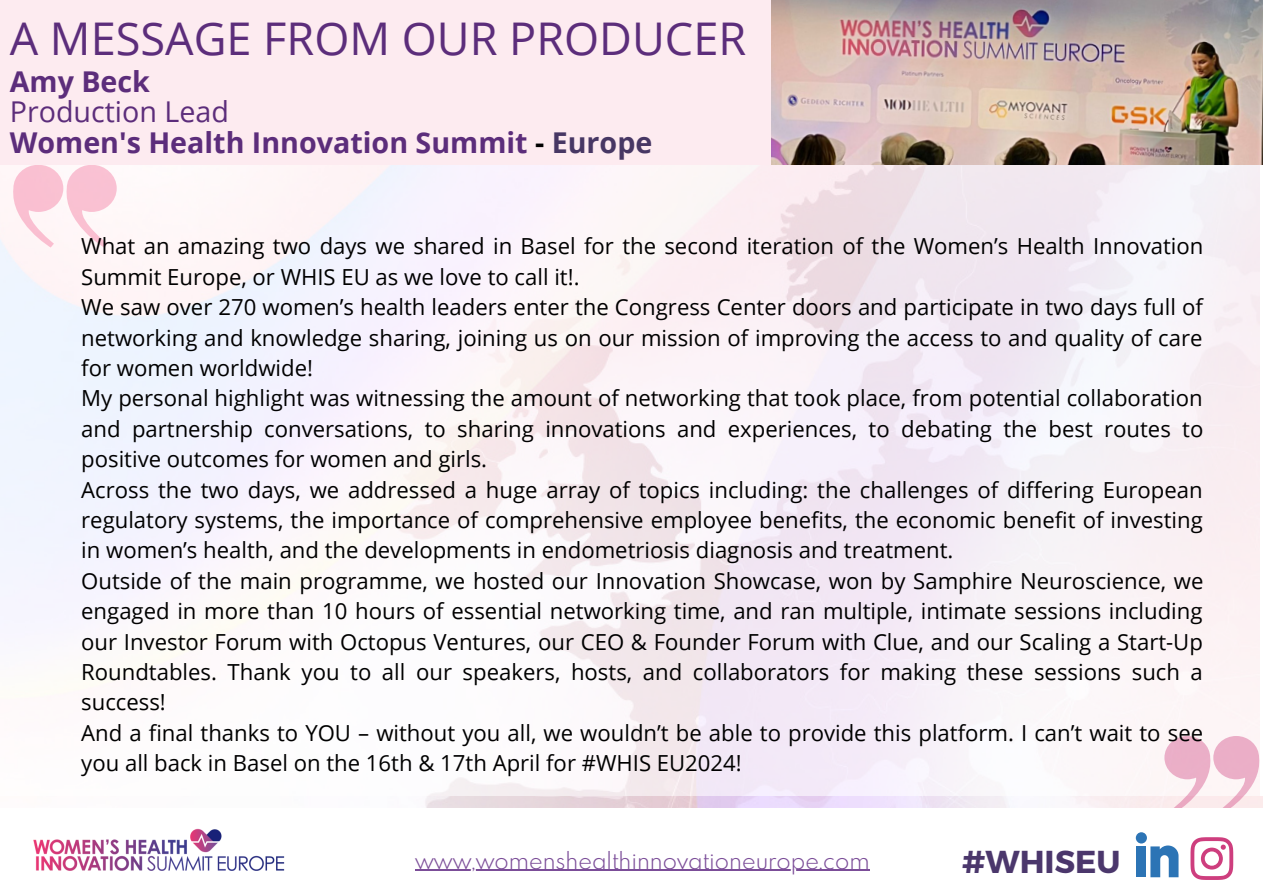
<style>
.page{position:relative;width:1263px;height:894px;background:#fff}
.page>*{position:absolute;margin:0;border:0;box-sizing:border-box;transform-origin:0 0}
.t1{font:45px "Open Sans";color:#5c2d7b}
.t2{font:700 31.65px "Montserrat";color:#4b376c}
.t3{font:700 28.65px "Open Sans";color:#5c2d7b}
.t4{font:28.65px "Open Sans";color:#5c2d7b}
.t5{font:22.05px/30.3px "Open Sans";color:#000;text-align:justify}
.t6{font:300 21px "Spartan MB";color:#7b4d98}
.s1{color:#000}
.s2{color:#473764}
</style>
<div class="page">
<img style="left:0;top:164px;width:1260px;height:643px">
<svg style="left:1164px;top:735px;width:96px;height:72px"></svg>
<svg style="left:13px;top:165px;width:104px;height:82px"></svg>
<img style="left:771px;top:0;width:491px;height:164px">
<div style="left:0;top:0;width:771px;height:164px;background:#fdebf0"></div>
<img style="left:33px;top:828px;width:252px;height:43px">
<hr style="left:415px;top:869px;width:455px;height:1px;background:#7b4d98">
<div style="left:1136px;top:846px;width:10px;height:31px;background:#2c74b5"></div>
<div style="left:1136px;top:832px;width:11px;height:11px;background:#2c74b5;border-radius:50%"></div>
<svg style="left:1150px;top:845px;width:28px;height:32px"></svg>
<svg style="left:1190px;top:837px;width:43px;height:42px"></svg>
<p class="t1" style="left:10px;top:7px;width:738px">A MESSAGE FROM OUR PRODUCER</p>
<p class="t3" style="left:10px;top:61px;width:142px">Amy Beck</p>
<p class="t4" style="left:10px;top:92px;width:221px">Production Lead</p>
<p class="t3" style="left:10px;top:122px;width:644px">Women's Health Innovation Summit <span class="s1">-</span> <span class="s2">Europe</span></p>
<p class="t5" style="left:81px;top:231px;width:1124px">What an amazing two days we shared in Basel for the second iteration of the Women’s Health Innovation<br>Summit Europe, or WHIS EU as we love to call it!.</p>
<p class="t5" style="left:81px;top:291px;width:1123px">We saw over 270 women’s health leaders enter the Congress Center doors and participate in two days full of networking and knowledge sharing, joining us on our mission of improving the access to and quality of care for women worldwide!</p>
<p class="t5" style="left:81px;top:382px;width:1124px">My personal highlight was witnessing the amount of networking that took place, from potential collaboration and partnership conversations, to sharing innovations and experiences, to debating the best routes to positive outcomes for women and girls.</p>
<p class="t5" style="left:81px;top:474px;width:1123px">Across the two days, we addressed a huge array of topics including: the challenges of differing European regulatory systems, the importance of comprehensive employee benefits, the economic benefit of investing in women’s health, and the developments in endometriosis diagnosis and treatment.</p>
<p class="t5" style="left:81px;top:565px;width:1124px">Outside of the main programme, we hosted our Innovation Showcase, won by Samphire Neuroscience, we engaged in more than 10 hours of essential networking time, and ran multiple, intimate sessions including our Investor Forum with Octopus Ventures, our CEO &amp; Founder Forum with Clue, and our Scaling a Start-Up Roundtables. Thank you to all our speakers, hosts, and collaborators for making these sessions such a success!</p>
<p class="t5" style="left:81px;top:716px;width:1123px">And a final thanks to YOU – without you all, we wouldn’t be able to provide this platform. I can’t wait to see you all back in Basel on the 16th &amp; 17th April for #WHIS EU2024!</p>
<p class="t6" style="left:490px;top:840px;width:456px">www,womenshealthinnovationeurope.com</p>
<p class="t2" style="left:962px;top:840px;width:160px">#WHISEU</p>
<p class="t6" style="left:415px;top:844px;width:456px">www,womenshealthinnovationeurope.com</p>
</div>
